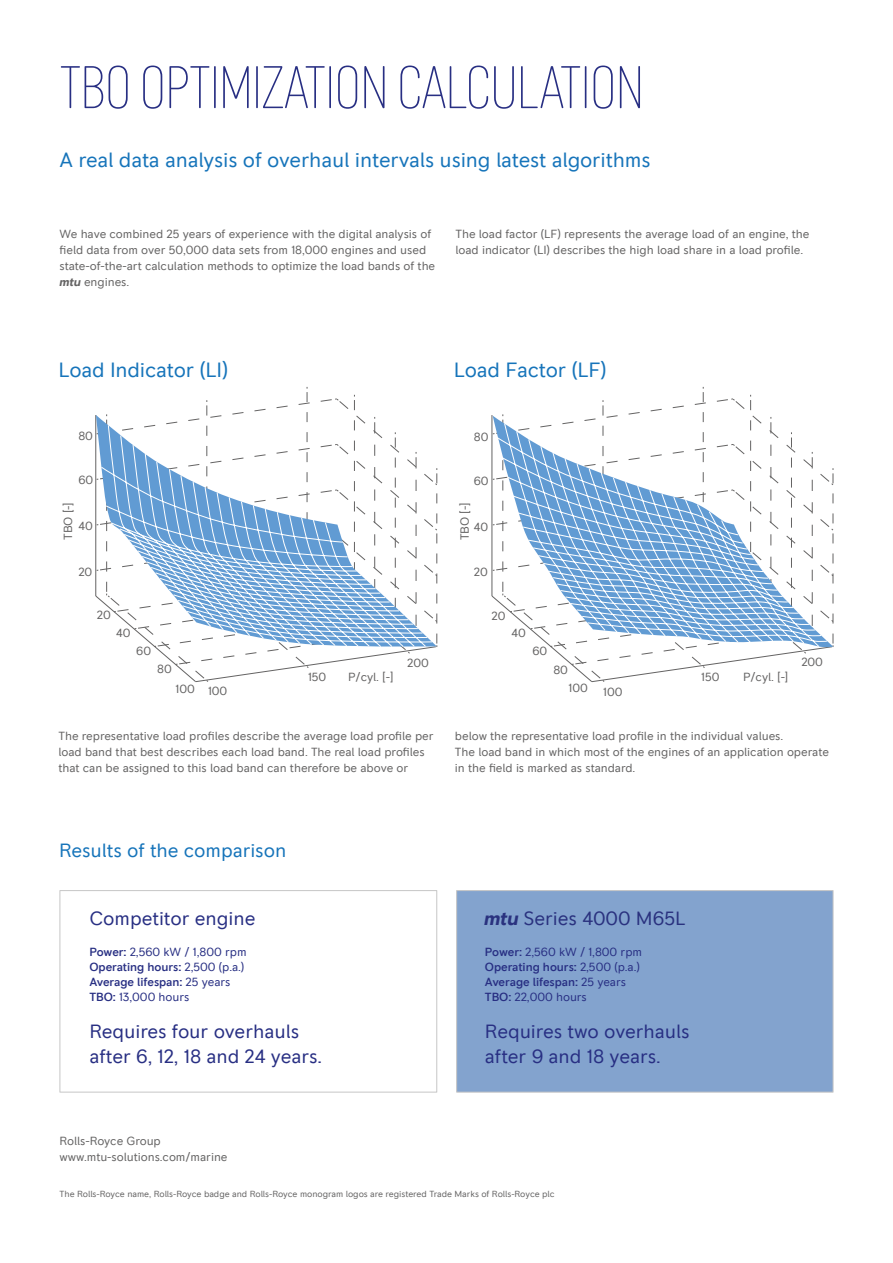
<style>
.page{position:relative;width:893px;height:1263px;background:#fff}
.page>*{position:absolute;margin:0;border:0;box-sizing:border-box;transform-origin:0 0}
.t1{font:200 condensed 60px "RR Pioneer";letter-spacing:-.015em;color:#282f83}
.t2{font:21px "RR Pioneer";letter-spacing:-.01em;color:#1674ba}
.t3{font:19.5px/25.5px "RR Pioneer";letter-spacing:-.005em;color:#282f83}
.t4{font:19.5px "RR Pioneer";letter-spacing:-.005em;color:#1674ba}
.t5{font:19.5px "RR Pioneer";letter-spacing:-.005em;color:#2a327f}
.t6{font:12px/16.2px "RR Pioneer";letter-spacing:-.005em;color:#646363}
.t7{font:12px/15px "RR Pioneer";letter-spacing:-.005em;color:#282f83}
.t8{font:9px "RR Pioneer";letter-spacing:-.005em;color:#646363}
.s1{font-weight:700;font-style:italic}
.s2{font-weight:500}
</style>
<div class="page">
<div style="left:457px;top:890px;width:376px;height:202px;background:#83a3ce"></div>
<div style="left:456px;top:890px;width:377px;height:202px;border:1px solid #c5c5c5"></div>
<div style="left:60px;top:890px;width:377px;height:202px;border:1px solid #c6c6c6"></div>
<svg style="left:95px;top:387px;width:343px;height:295px"></svg>
<svg style="left:96px;top:415px;width:341px;height:233px"></svg>
<svg style="left:101px;top:425px;width:331px;height:222px"></svg>
<svg style="left:491px;top:387px;width:343px;height:295px"></svg>
<svg style="left:492px;top:415px;width:341px;height:232px"></svg>
<svg style="left:497px;top:423px;width:330px;height:224px"></svg>
<h1 class="t1" style="left:60px;top:54px;width:586px">TBO OPTIMIZATION CALCULATION</h1>
<h2 class="t2" style="left:60px;top:148px;width:593px">A real data analysis of overhaul intervals using latest algorithms</h2>
<p class="t6" style="left:60px;top:226px;width:377px">We have combined 25 years of experience with the digital analysis of field data from over 50,000 data sets from 18,000 engines and used state-of-the-art calculation methods to optimize the load bands of the <span class="s1">mtu</span> engines.</p>
<p class="t6" style="left:455px;top:226px;width:356px">The load factor (LF) represents the average load of an engine, the load indicator (LI) describes the high load share in a load profile.</p>
<h2 class="t2" style="left:58px;top:358px;width:171px">Load Indicator (LI)</h2>
<h2 class="t2" style="left:454px;top:358px;width:154px">Load Factor (LF)</h2>
<p class="t6" style="left:78px;top:428px;width:16px">80</p>
<p class="t6" style="left:474px;top:428px;width:16px">80</p>
<p class="t6" style="left:78px;top:472px;width:16px">60</p>
<p class="t6" style="left:474px;top:472px;width:16px">60</p>
<p class="t6" style="left:60px;top:540px;width:39px;rotate:-90deg">TBO [-]</p>
<p class="t6" style="left:78px;top:518px;width:16px">40</p>
<p class="t6" style="left:456px;top:540px;width:39px;rotate:-90deg">TBO [-]</p>
<p class="t6" style="left:474px;top:519px;width:16px">40</p>
<p class="t6" style="left:78px;top:564px;width:15px">20</p>
<p class="t6" style="left:474px;top:564px;width:15px">20</p>
<p class="t6" style="left:97px;top:607px;width:15px">20</p>
<p class="t6" style="left:491px;top:607px;width:15px">20</p>
<p class="t6" style="left:116px;top:625px;width:16px">40</p>
<p class="t6" style="left:511px;top:625px;width:16px">40</p>
<p class="t6" style="left:136px;top:643px;width:16px">60</p>
<p class="t6" style="left:157px;top:661px;width:16px">80</p>
<p class="t6" style="left:176px;top:681px;width:53px">100 100</p>
<p class="t6" style="left:308px;top:668px;width:20px">150</p>
<p class="t6" style="left:348px;top:669px;width:47px">P/cyl. [-]</p>
<p class="t6" style="left:407px;top:654px;width:23px">200</p>
<p class="t6" style="left:532px;top:643px;width:16px">60</p>
<p class="t6" style="left:553px;top:661px;width:16px">80</p>
<p class="t6" style="left:569px;top:679px;width:21px">100</p>
<p class="t6" style="left:603px;top:684px;width:21px">100</p>
<p class="t6" style="left:701px;top:668px;width:20px">150</p>
<p class="t6" style="left:743px;top:669px;width:47px">P/cyl. [-]</p>
<p class="t6" style="left:801px;top:654px;width:23px">200</p>
<p class="t6" style="left:58px;top:728px;width:377px">The representative load profiles describe the average load profile per load band that best describes each load band. The real load profiles that can be assigned to this load band can therefore be above or</p>
<p class="t6" style="left:455px;top:728px;width:376px">below the representative load profile in the individual values.<br>The load band in which most of the engines of an application operate in the field is marked as standard.</p>
<h3 class="t4" style="left:59px;top:838px;width:229px">Results of the comparison</h3>
<h3 class="t3" style="left:89px;top:905px;width:167px">Competitor engine</h3>
<h3 class="t5" style="left:484px;top:907px;width:203px"><span class="s1">mtu</span> Series 4000 M65L</h3>
<p class="t7" style="left:89px;top:945px;width:159px"><span class="s2">Power:</span> 2,560 kW / 1,800 rpm<br><span class="s2">Operating hours:</span> 2,500 (p.a.)<br><span class="s2">Average lifespan:</span> 25 years<br><span class="s2">TBO:</span> 13,000 hours</p>
<p class="t7" style="left:485px;top:945px;width:159px"><span class="s2">Power:</span> 2,560 kW / 1,800 rpm<br><span class="s2">Operating hours:</span> 2,500 (p.a.)<br><span class="s2">Average lifespan:</span> 25 years<br><span class="s2">TBO:</span> 22,000 hours</p>
<h3 class="t3" style="left:89px;top:1018px;width:234px">Requires four overhauls after 6, 12, 18 and 24 years.</h3>
<h3 class="t3" style="left:485px;top:1018px;width:206px">Requires two overhauls after 9 and 18 years.</h3>
<p class="t6" style="left:60px;top:1133px;width:170px">Rolls-Royce Group www.mtu-solutions.com/marine</p>
<p class="t8" style="left:60px;top:1188px;width:497px">The Rolls-Royce name, Rolls-Royce badge and Rolls-Royce monogram logos are registered Trade Marks of Rolls-Royce plc</p>
</div>
